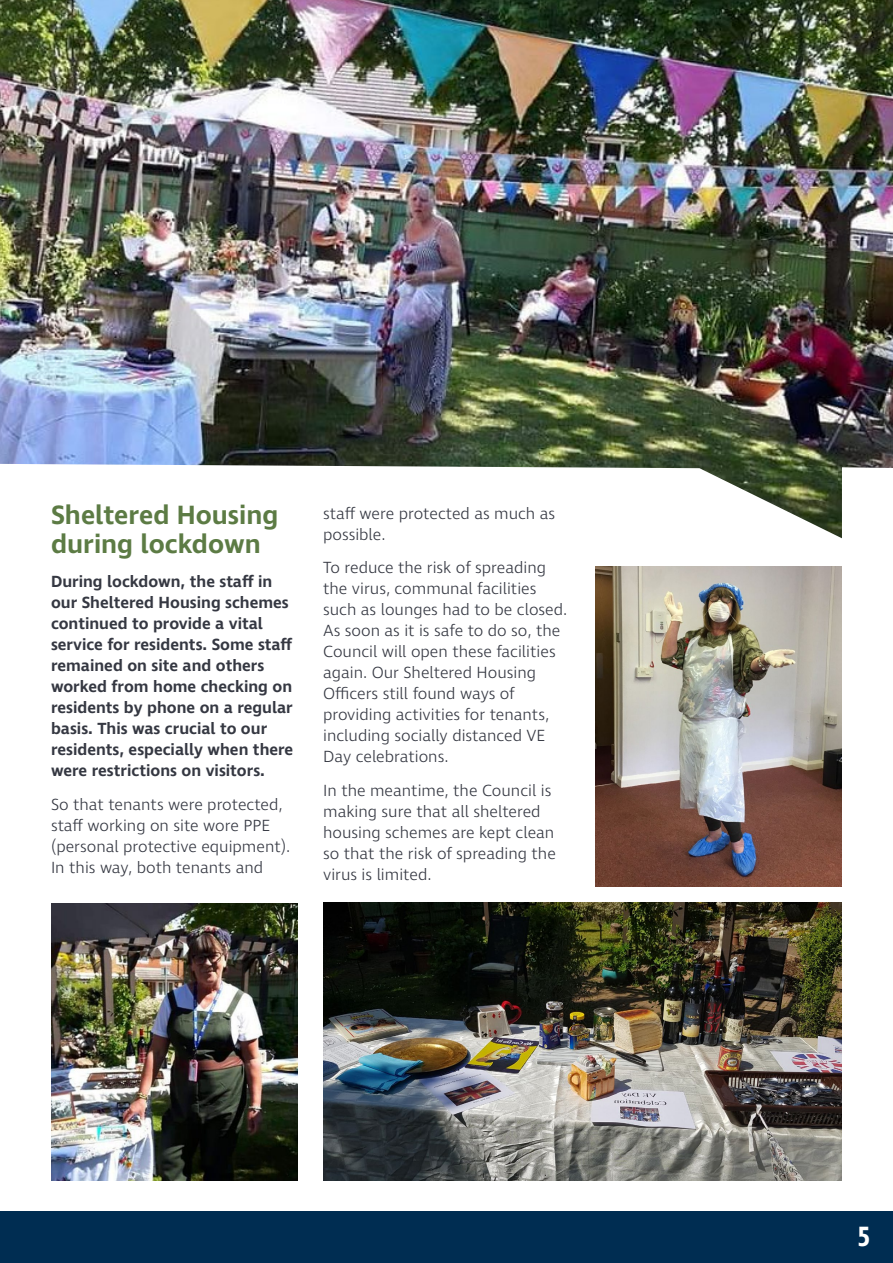
<style>
.page{position:relative;width:893px;height:1263px;background:#fff}
.page>*{position:absolute;margin:0;border:0;box-sizing:border-box;transform-origin:0 0}
.t1{font:600 28.5px "Ingra Cd";color:#fff}
.t2{font:600 27px/28.5px "Ingra";color:#5c7b44}
.t3{font:300 16.5px/21px "Ingra";color:#353842}
.t4{font:600 16.5px/21px "Ingra";color:#353842}
</style>
<div class="page">
<img style="left:51px;top:904px;width:247px;height:276px">
<img style="left:595px;top:566px;width:247px;height:321px">
<img style="left:323px;top:903px;width:519px;height:277px">
<div style="left:0;top:1212px;width:893px;height:51px;background:#002d52"></div>
<img style="left:0;top:0;width:893px;height:538px">
<h2 class="t2" style="left:51px;top:502px;width:229px">Sheltered Housing during lockdown</h2>
<p class="t4" style="left:51px;top:571px;width:244px">During lockdown, the staf in our Sheltered Housing schemes continued to provide a vital service for residents. Some staf remained on site and others worked from home checking on residents by phone on a regular basis. This was crucial to our residents, especially when there were restrictions on visitors.</p>
<p class="t3" style="left:51px;top:794px;width:241px">So that tenants were protected, staf working on site wore PPE (personal protective equipment).<br>In this way, both tenants and</p>
<p class="t3" style="left:323px;top:503px;width:233px">staf were protected as much as possible.</p>
<p class="t3" style="left:323px;top:558px;width:246px">To reduce the risk of spreading the virus, communal facilities such as lounges had to be closed.<br>As soon as it is safe to do so, the<br>Council will open these facilities again. Our Sheltered Housing<br>Ofcers still found ways of providing activities for tenants, including socially distanced VE<br>Day celebrations.</p>
<p class="t3" style="left:323px;top:781px;width:234px">In the meantime, the Council is making sure that all sheltered housing schemes are kept clean so that the risk of spreading the virus is limited.</p>
<h1 class="t1" style="left:857px;top:1219px;width:14px">5</h1>
</div>
